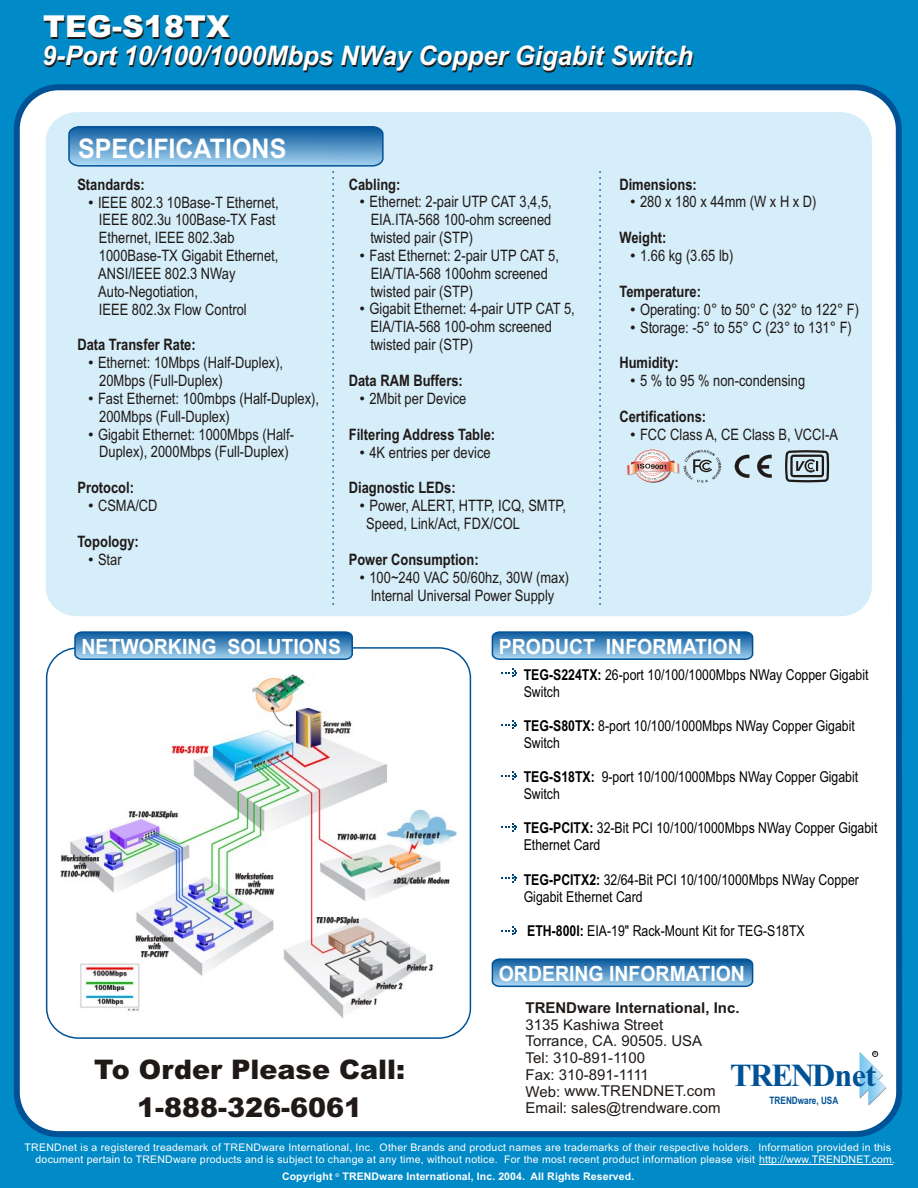
<style>
.page{position:relative;width:918px;height:1188px;background:#008ac7}
.page>*{position:absolute;margin:0;border:0;box-sizing:border-box;transform-origin:0 0}
.t1{font:700 32.25px "Times New Roman";letter-spacing:-.05em;color:#005296}
.t2{font:900 30.3px "Arial";color:#fff}
.t3{font:italic 700 27px "Arial";color:#fff;scale:.95 1}
.t4{font:900 27px/38.1px "Arial";color:#1f1a17;text-align:center}
.t5{font:700 27px "Arial";color:#fff;scale:.93 1}
.t6{font:700 21px "Arial";color:#fff;scale:.93 1}
.t7{font:15.75px/17.9px "Arial Narrow";color:#1f1a17}
.t8{font:700 15.75px "Arial Narrow";color:#1f1a17}
.t9{font:15px/17px "Arial Narrow";color:#000}
.t10{font:15px/16.5px "Arial";color:#1f1a17}
.t11{font:700 15px "Arial";color:#1f1a17}
.t12{font:10.5px/11.7px "Arial";letter-spacing:.025em;color:#fff;text-align:center}
.t13{font:700 10.5px "Arial";letter-spacing:.01em;color:#fff}
.t14{font:700 10.2px "Arial";color:#005296;scale:.8 1}
.t15{font:700 5.25px "Arial";color:#fff}
.t16{font:4.35px "Arial";color:#1f1a17}
.s1{font-family:"Arial"}
.s2{font-weight:700}
.s3{color:#008ac7}
</style>
<div class="page">
<div style="left:14px;top:84px;width:888px;height:1053px;background:#fff;border:6px solid #005296;border-radius:42px"></div>
<div style="left:46px;top:647px;width:425px;height:392px;border:2px solid #005296;border-radius:31px"></div>
<svg style="left:501px;top:668px;width:16px;height:9px"></svg>
<svg style="left:491px;top:631px;width:263px;height:29px;background:#5090c1"></svg>
<svg style="left:74px;top:631px;width:280px;height:29px;background:#4f8fc1"></svg>
<div style="left:44px;top:111px;width:829px;height:507px;background:#d6edfa;border:2px solid #fff;border-radius:31px"></div>
<svg style="left:599px;top:171px;width:2px;height:434px"></svg>
<svg style="left:68px;top:126px;width:316px;height:479px"></svg>
<svg style="left:501px;top:720px;width:16px;height:9px"></svg>
<svg style="left:501px;top:771px;width:16px;height:9px"></svg>
<svg style="left:501px;top:823px;width:16px;height:9px"></svg>
<svg style="left:501px;top:874px;width:16px;height:9px"></svg>
<svg style="left:501px;top:926px;width:16px;height:9px"></svg>
<img style="left:61px;top:675px;width:395px;height:343px">
<svg style="left:735px;top:455px;width:14px;height:23px"></svg>
<svg style="left:757px;top:455px;width:15px;height:23px"></svg>
<svg style="left:785px;top:450px;width:44px;height:32px"></svg>
<svg style="left:627px;top:450px;width:94px;height:33px"></svg>
<hr style="left:759px;top:1164px;width:133px;height:1px;background:#fff">
<svg style="left:491px;top:958px;width:263px;height:30px;background:#5693c3"></svg>
<svg style="left:860px;top:1051px;width:26px;height:55px"></svg>
<h2 class="t2" style="left:43px;top:16px;width:188px">TEG-S18TX</h2>
<h3 class="t3" style="left:42px;top:45px;width:687px">9-Port 10/100/1000Mbps NWay Copper Gigabit Switch</h3>
<h3 class="t5" style="left:78px;top:138px;width:225px">SPECIFICATIONS</h3>
<p class="t8" style="left:77px;top:178px;width:69px">Standards:</p>
<p class="t7" style="left:98px;top:195px;width:182px;text-indent:-10px"><span class="s1">•</span> IEEE 802.3 10Base-T Ethernet,<br>IEEE 802.3u 100Base-TX Fast<br>Ethernet, IEEE 802.3ab<br>1000Base-TX Gigabit Ethernet,<br>ANSI/IEEE 802.3 NWay<br>Auto-Negotiation,<br>IEEE 802.3x Flow Control</p>
<p class="t8" style="left:77px;top:339px;width:120px">Data Transfer Rate:</p>
<p class="t7" style="left:99px;top:355px;width:185px;text-indent:-11px"><span class="s1">•</span> Ethernet: 10Mbps (Half-Duplex),<br>20Mbps (Full-Duplex)</p>
<p class="t7" style="left:99px;top:391px;width:221px;text-indent:-11px"><span class="s1">•</span> Fast Ethernet: 100mbps (Half-Duplex),<br>200Mbps (Full-Duplex)</p>
<p class="t7" style="left:88px;top:427px;width:207px;text-align:center"><span class="s1">•</span> Gigabit Ethernet: 1000Mbps (Half-<br>Duplex), 2000Mbps (Full-Duplex)</p>
<p class="t8" style="left:77px;top:482px;width:58px">Protocol:</p>
<p class="t7" style="left:88px;top:498px;width:71px"><span class="s1">•</span> CSMA/CD</p>
<p class="t8" style="left:77px;top:536px;width:63px">Topology:</p>
<p class="t7" style="left:88px;top:552px;width:35px"><span class="s1">•</span> Star</p>
<p class="t8" style="left:349px;top:178px;width:53px">Cabling:</p>
<p class="t7" style="left:370px;top:194px;width:183px;text-align:justify;text-indent:-11px"><span class="s1">•</span> Ethernet: 2-pair UTP CAT 3,4,5, EIA.ITA-568 100-ohm screened twisted pair (STP)</p>
<p class="t7" style="left:370px;top:248px;width:190px;text-indent:-11px"><span class="s1">•</span> Fast Ethernet: 2-pair UTP CAT 5,<br>EIA/TIA-568 100ohm screened twisted pair (STP)</p>
<p class="t7" style="left:370px;top:301px;width:206px;text-indent:-11px"><span class="s1">•</span> Gigabit Ethernet: 4-pair UTP CAT 5,<br>EIA/TIA-568 100-ohm screened twisted pair (STP)</p>
<p class="t8" style="left:349px;top:375px;width:116px">Data RAM Buffers:</p>
<p class="t7" style="left:360px;top:391px;width:108px"><span class="s1">•</span> 2Mbit per Device</p>
<p class="t8" style="left:349px;top:428px;width:148px">Filtering Address Table:</p>
<p class="t7" style="left:360px;top:445px;width:133px"><span class="s1">•</span> 4K entries per device</p>
<p class="t8" style="left:349px;top:482px;width:108px">Diagnostic LEDs:</p>
<p class="t7" style="left:366px;top:498px;width:201px;text-indent:-7px"><span class="s1">•</span> Power, ALERT, HTTP, ICQ, SMTP,<br>Speed, Link/Act, FDX/COL</p>
<p class="t8" style="left:349px;top:554px;width:131px">Power Consumption:</p>
<p class="t7" style="left:360px;top:570px;width:211px;text-align:center"><span class="s1">•</span> 100~240 VAC 50/60hz, 30W (max)<br>Internal Universal Power Supply</p>
<p class="t8" style="left:619px;top:178px;width:79px">Dimensions:</p>
<p class="t7" style="left:630px;top:194px;width:188px"><span class="s1">•</span> 280 x 180 x 44mm (W x H x D)</p>
<p class="t8" style="left:619px;top:232px;width:49px">Weight:</p>
<p class="t7" style="left:630px;top:248px;width:105px"><span class="s1">•</span> 1.66 kg (3.65 lb)</p>
<p class="t8" style="left:619px;top:286px;width:83px">Temperature:</p>
<p class="t7" style="left:630px;top:302px;width:230px"><span class="s1">•</span> Operating: 0° to 50° C (32° to 122° F)</p>
<p class="t7" style="left:630px;top:320px;width:223px"><span class="s1">•</span> Storage: -5° to 55° C (23° to 131° F)</p>
<p class="t8" style="left:619px;top:357px;width:61px">Humidity:</p>
<p class="t7" style="left:630px;top:373px;width:177px"><span class="s1">•</span> 5 % to 95 % non-condensing</p>
<p class="t8" style="left:619px;top:411px;width:88px">Certifications:</p>
<p class="t7" style="left:630px;top:427px;width:209px"><span class="s1">•</span> FCC Class A, CE Class B, VCCI-A</p>
<h3 class="t6" style="left:81px;top:638px;width:281px">NETWORKING SOLUTIONS</h3>
<h3 class="t6" style="left:499px;top:638px;width:263px">PRODUCT INFORMATION</h3>
<p class="t9" style="left:524px;top:667px;width:346px"><span class="s2">TEG-S224TX:</span> 26-port 10/100/1000Mbps NWay Copper Gigabit<br>Switch</p>
<p class="t9" style="left:524px;top:719px;width:333px"><span class="s2">TEG-S80TX:</span> 8-port 10/100/1000Mbps NWay Copper Gigabit<br>Switch</p>
<p class="t9" style="left:524px;top:770px;width:336px"><span class="s2">TEG-S18TX:</span> 9-port 10/100/1000Mbps NWay Copper Gigabit<br>Switch</p>
<p class="t9" style="left:524px;top:821px;width:355px"><span class="s2">TEG-PCITX:</span> 32-Bit PCI 10/100/1000Mbps NWay Copper Gigabit<br>Ethernet Card</p>
<p class="t9" style="left:524px;top:872px;width:337px"><span class="s2">TEG-PCITX2:</span> 32/64-Bit PCI 10/100/1000Mbps NWay Copper<br>Gigabit Ethernet Card</p>
<p class="t9" style="left:527px;top:924px;width:279px"><span class="s2">ETH-800I:</span> EIA-19" Rack-Mount Kit for TEG-S18TX</p>
<h3 class="t6" style="left:499px;top:965px;width:266px">ORDERING INFORMATION</h3>
<h3 class="t4" style="left:94px;top:1053px;width:312px">To Order Please Call:<br>1-888-326-6061</h3>
<p class="t11" style="left:526px;top:1002px;width:216px">TRENDware International, Inc.</p>
<p class="t10" style="left:526px;top:1017px;width:192px">3135 Kashiwa Street<br>Torrance, CA. 90505. USA<br>Tel: 310-891-1100<br>Fax: 310-891-1111<br>Web: www.TRENDNET.com</p>
<p class="t10" style="left:526px;top:1101px;width:197px">Email: sales@trendware.com</p>
<p class="t16" style="left:874px;top:1052px;width:5px">R</p>
<h1 class="t1" style="left:730px;top:1064px;width:147px">TRENDnet</h1>
<p class="t14" style="left:770px;top:1096px;width:87px">TRENDware, USA</p>
<p class="t12" style="left:25px;top:1143px;width:868px">TRENDnet is a registered treademark of TRENDware International, Inc. Other Brands and product names are trademarks of their respective holders. Information provided in this document pertain to TRENDware products and is subject to change at any time, without notice. For the most recent product information please visit <span class="s3">____________________</span></p>
<p class="t12" style="left:759px;top:1155px;width:137px">http://www.TRENDNET.com.</p>
<p class="t13" style="left:282px;top:1173px;width:354px">Copyright TRENDware International, Inc. 2004. All Rights Reserved.</p>
<p class="t15" style="left:336px;top:1173px;width:5px">©</p>
</div>
